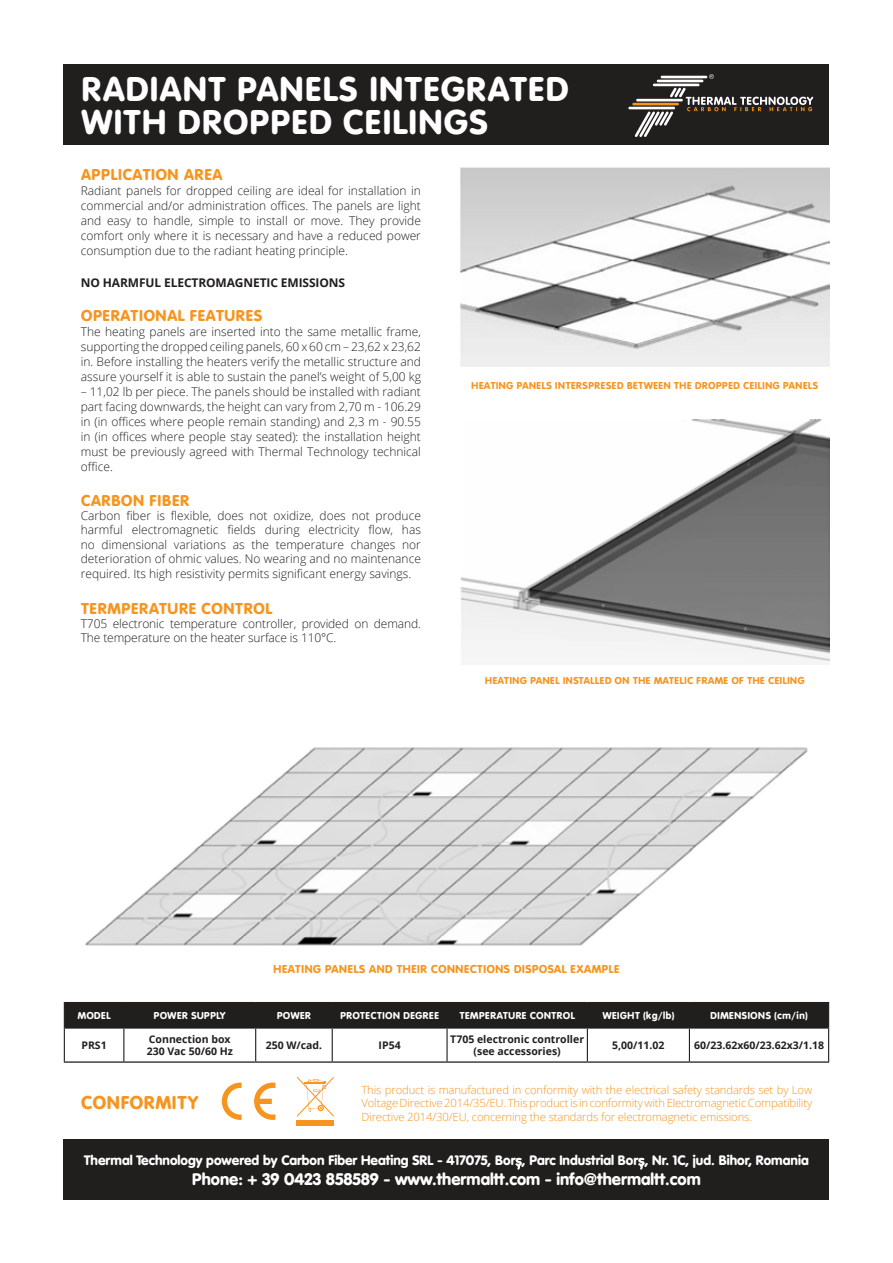
<style>
.page{position:relative;width:893px;height:1263px;background:#fff}
.page>*{position:absolute;margin:0;border:0;box-sizing:border-box;transform-origin:0 0}
.t1{font:36px/33px "VAG Round";color:#fff}
.t2{font:19.5px "VAG Round";color:#f7941e}
.t3{font:16.5px "VAG Round";color:#f7941e}
.t4{font:900 16.5px "VAG Rounded Std";color:#fff}
.t5{font:900 13.5px "VAG Rounded Std";color:#fff}
.t6{font:300 12px/15px "Open Sans";color:#211f1e;text-align:justify}
.t7{font:12px "VAG Round";color:#f7941e}
.t8{font:700 12px "Open Sans";letter-spacing:-.01em;color:#211f1e}
.t9{font:300 11.25px/13.5px "Open Sans";letter-spacing:-.01em;color:#f7941e;text-align:justify}
.t10{font:700 10.5px/12.6px "Open Sans";color:#211f1e}
.t11{font:10.5px "VAG Round";color:#f7941e}
.t12{font:10.5px "VAG Round";color:#fff}
.s1{font-family:"Varela Round";font-weight:400}
</style>
<div class="page">
<img style="left:460px;top:168px;width:369px;height:199px">
<img style="left:460px;top:419px;width:369px;height:243px">
<div style="left:64px;top:64px;width:765px;height:81px;background:#211f1e"></div>
<hr style="left:628px;top:107px;width:47px;height:2px;background:#fff">
<hr style="left:632px;top:103px;width:47px;height:2px;background:#f7941e">
<hr style="left:653px;top:84px;width:46px;height:2px;background:#fff">
<hr style="left:657px;top:80px;width:46px;height:2px;background:#fff">
<hr style="left:661px;top:76px;width:46px;height:2px;background:#fff">
<svg style="left:709px;top:74px;width:5px;height:5px"></svg>
<svg style="left:635px;top:88px;width:178px;height:49px"></svg>
<svg style="left:222px;top:1082px;width:20px;height:38px"></svg>
<svg style="left:254px;top:1082px;width:21px;height:38px"></svg>
<svg style="left:297px;top:1077px;width:37px;height:39px"></svg>
<div style="left:297px;top:1120px;width:37px;height:5px;background:#f7941e"></div>
<div style="left:64px;top:1002px;width:765px;height:25px;background:#211f1e"></div>
<hr style="left:64px;top:1027px;width:60px;height:1px;background:#211f1e">
<hr style="left:64px;top:1028px;width:1px;height:33px;background:#211f1e">
<hr style="left:124px;top:1027px;width:132px;height:1px;background:#211f1e">
<hr style="left:123px;top:1028px;width:1px;height:33px;background:#211f1e">
<hr style="left:256px;top:1027px;width:76px;height:1px;background:#211f1e">
<hr style="left:255px;top:1028px;width:1px;height:33px;background:#211f1e">
<hr style="left:332px;top:1027px;width:115px;height:1px;background:#211f1e">
<hr style="left:332px;top:1028px;width:1px;height:33px;background:#211f1e">
<hr style="left:447px;top:1027px;width:140px;height:1px;background:#211f1e">
<hr style="left:446px;top:1028px;width:2px;height:33px;background:#211f1e">
<hr style="left:587px;top:1027px;width:102px;height:1px;background:#211f1e">
<hr style="left:587px;top:1028px;width:1px;height:33px;background:#211f1e">
<hr style="left:689px;top:1027px;width:140px;height:1px;background:#211f1e">
<hr style="left:689px;top:1028px;width:1px;height:33px;background:#211f1e">
<hr style="left:828px;top:1028px;width:1px;height:33px;background:#211f1e">
<hr style="left:64px;top:1061px;width:60px;height:1px;background:#000">
<hr style="left:124px;top:1061px;width:132px;height:1px;background:#000">
<hr style="left:256px;top:1061px;width:76px;height:1px;background:#000">
<hr style="left:332px;top:1061px;width:115px;height:1px;background:#000">
<hr style="left:447px;top:1061px;width:140px;height:1px;background:#000">
<hr style="left:587px;top:1061px;width:102px;height:1px;background:#000">
<hr style="left:689px;top:1061px;width:140px;height:1px;background:#000">
<img style="left:85px;top:747px;width:723px;height:199px">
<div style="left:64px;top:1139px;width:765px;height:60px;background:#211f1e"></div>
<svg style="left:515px;top:1157px;width:7px;height:13px"></svg>
<svg style="left:638px;top:1157px;width:7px;height:13px"></svg>
<h1 class="t1" style="left:81px;top:72px;width:490px">RADIANT PANELS INTEGRATED<br>WITH DROPPED CEILINGS</h1>
<h3 class="t3" style="left:81px;top:165px;width:143px">APPLICATION AREA</h3>
<p class="t6" style="left:81px;top:183px;width:342px">Radiant panels for dropped ceiling are ideal for installation in commercial and/or administration offices. The panels are light and easy to handle, simple to install or move. They provide comfort only where it is necessary and have a reduced power consumption due to the radiant heating principle.</p>
<p class="t8" style="left:81px;top:274px;width:266px">NO HARMFUL ELECTROMAGNETIC EMISSIONS</p>
<h3 class="t3" style="left:81px;top:306px;width:184px">OPERATIONAL FEATURES</h3>
<p class="t6" style="left:81px;top:324px;width:342px">The heating panels are inserted into the same metallic frame, supporting the dropped ceiling panels, 60 x 60 cm – 23,62 x 23,62 in. Before installing the heaters verify the metallic structure and assure yourself it is able to sustain the panel’s weight of 5,00 kg</p>
<p class="t6" style="left:81px;top:384px;width:342px">– 11,02 lb per piece. The panels should be installed with radiant part facing downwards, the height can vary from 2,70 m - 106.29 in (in offices where people remain standing) and 2,3 m - 90.55 in (in offices where people stay seated): the installation height must be previously agreed with Thermal Technology technical office.</p>
<h3 class="t3" style="left:81px;top:491px;width:110px">CARBON FIBER</h3>
<p class="t6" style="left:81px;top:508px;width:342px;line-height:14.4px">Carbon fiber is flexible, does not oxidize, does not produce harmful electromagnetic fields during electricity flow, has no dimensional variations as the temperature changes nor deterioration of ohmic values. No wearing and no maintenance required. Its high resistivity permits significant energy savings.</p>
<h3 class="t3" style="left:81px;top:599px;width:193px">TERMPERATURE CONTROL</h3>
<p class="t6" style="left:81px;top:616px;width:342px;line-height:14.4px">T705 electronic temperature controller, provided on demand.<br>The temperature on the heater surface is 110°C.</p>
<p class="t11" style="left:471px;top:379px;width:349px">HEATING PANELS INTERSPRESED BETWEEN THE DROPPED CEILING PANELS</p>
<p class="t11" style="left:485px;top:675px;width:321px">HEATING PANEL INSTALLED ON THE MATELIC FRAME OF THE CEILING</p>
<p class="t7" style="left:273px;top:962px;width:348px">HEATING PANELS AND THEIR CONNECTIONS DISPOSAL EXAMPLE</p>
<p class="t12" style="left:77px;top:1010px;width:35px">MODEL</p>
<p class="t12" style="left:154px;top:1010px;width:74px">POWER SUPPLY</p>
<p class="t12" style="left:277px;top:1010px;width:36px">POWER</p>
<p class="t12" style="left:340px;top:1010px;width:101px">PROTECTION DEGREE</p>
<p class="t12" style="left:459px;top:1010px;width:117px">TEMPERATURE CONTROL</p>
<p class="t12" style="left:602px;top:1010px;width:74px">WEIGHT (kg/lb)</p>
<p class="t12" style="left:710px;top:1010px;width:99px">DIMENSIONS (cm/in)</p>
<p class="t10" style="left:81px;top:1039px;width:27px">PRS1</p>
<p class="t10" style="left:147px;top:1032px;width:88px">Connection box<br>230 Vac 50/60 Hz</p>
<p class="t10" style="left:266px;top:1039px;width:58px">250 W/cad.</p>
<p class="t10" style="left:379px;top:1039px;width:24px">IP54</p>
<p class="t10" style="left:450px;top:1032px;width:135px;text-align:center">T705 electronic controller (see accessories)</p>
<p class="t10" style="left:612px;top:1039px;width:54px">5,00/11.02</p>
<p class="t10" style="left:694px;top:1039px;width:132px">60/23.62x60/23.62x3/1.18</p>
<p class="t9" style="left:361px;top:1082px;width:452px">This product is manufactured in conformity with the electrical safety standards set by Low Voltage Directive 2014/35/EU. This product is in conformity with Electromagnetic Compatibility Directive 2014/30/EU, concerning the standards for electromagnetic emissions.</p>
<p class="t5" style="left:84px;top:1152px;width:726px">Thermal Technology powered by Carbon Fiber Heating SRL - 417075, Bor<span class="s1">ș</span>, Parc Industrial Bor<span class="s1">ș</span>, Nr. 1C, jud. Bihor, Romania</p>
<h3 class="t4" style="left:192px;top:1169px;width:510px">Phone: + 39 0423 858589 - www.thermaltt.com - info@thermaltt.com</h3>
<h2 class="t2" style="left:81px;top:1091px;width:120px">CONFORMITY</h2>
</div>
